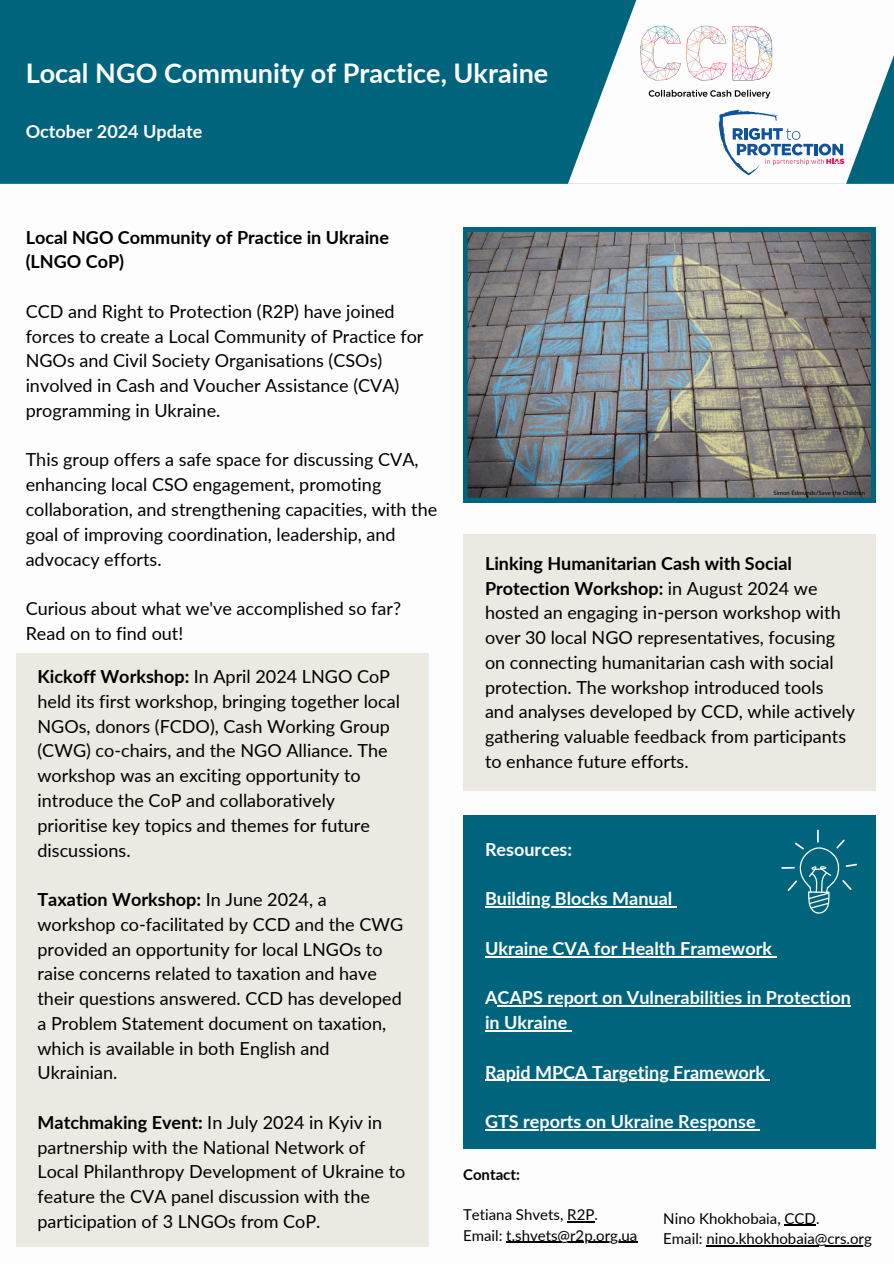
<style>
.page{position:relative;width:894px;height:1264px;background:#fff}
.page>*{position:absolute;margin:0;border:0;box-sizing:border-box;transform-origin:0 0}
.t1{font:700 27px "Lato";color:#fdfdfd}
.t2{font:18px/24.8px "Lato";color:#000}
.t3{font:700 18px "Lato";color:#fff}
.t4{font:700 18px/24.8px "Lato";color:#000}
.t5{font:700 18px "Lato";color:#fdfdfd}
.t6{font:15px/20.2px "Lato";color:#000}
.t7{font:700 15px "Lato";color:#000}
.t8{font:6px "Lato";color:#000}
.s1{font-weight:700}
</style>
<div class="page">
<div style="left:0;top:0;width:567px;height:184px;background:#00647d"></div>
<svg style="left:567px;top:0;width:326px;height:184px"></svg>
<img style="left:637px;top:21px;width:138px;height:81px">
<div style="left:17px;top:653px;width:412px;height:593px;background:#ece8e2"></div>
<svg style="left:718px;top:110px;width:126px;height:65px"></svg>
<img style="left:463px;top:227px;width:411px;height:275px">
<div style="left:463px;top:535px;width:412px;height:255px;background:#ece8e2"></div>
<div style="left:463px;top:815px;width:412px;height:333px;background:#00647d"></div>
<hr style="left:485px;top:906px;width:187px;height:1px;background:#fff">
<hr style="left:485px;top:956px;width:286px;height:1px;background:#fff">
<hr style="left:497px;top:1005px;width:353px;height:1px;background:#fff">
<hr style="left:485px;top:1030px;width:82px;height:1px;background:#fff">
<hr style="left:485px;top:1079px;width:280px;height:1px;background:#fff">
<hr style="left:485px;top:1129px;width:270px;height:1px;background:#fff">
<svg style="left:781px;top:829px;width:75px;height:84px"></svg>
<svg style="left:567px;top:1221px;width:27px;height:1px"></svg>
<hr style="left:506px;top:1241px;width:131px;height:1px;background:#000">
<hr style="left:784px;top:1224px;width:31px;height:1px;background:#000">
<hr style="left:706px;top:1244px;width:165px;height:2px;background:#000">
<h3 class="t1" style="left:26px;top:56px;width:524px">Local NGO Community of Practice, Ukraine</h3>
<h3 class="t5" style="left:26px;top:120px;width:178px">October 2024 Update</h3>
<h1 class="t4" style="left:26px;top:224px;width:365px">Local NGO Community of Practice in Ukraine (LNGO CoP)</h1>
<h2 class="t2" style="left:26px;top:298px;width:399px">CCD and Right to Protection (R2P) have joined forces to create a Local Community of Practice for NGOs and Civil Society Organisations (CSOs) involved in Cash and Voucher Assistance (CVA) programming in Ukraine.</h2>
<h2 class="t2" style="left:26px;top:447px;width:413px">This group offers a safe space for discussing CVA, enhancing local CSO engagement, promoting collaboration, and strengthening capacities, with the goal of improving coordination, leadership, and advocacy efforts.</h2>
<h3 class="t2" style="left:26px;top:595px;width:377px">Curious about what we've accomplished so far?<br>Read on to find out!</h3>
<p class="t2" style="left:37px;top:664px;width:364px"><span class="s1">Kickoff Workshop:</span> In April 2024 LNGO CoP held its first workshop, bringing together local NGOs, donors (FCDO), Cash Working Group (CWG) co-chairs, and the NGO Alliance. The workshop was an exciting opportunity to introduce the CoP and collaboratively prioritise key topics and themes for future discussions.</p>
<p class="t2" style="left:37px;top:886px;width:367px"><span class="s1">Taxation Workshop:</span> In June 2024, a workshop co-facilitated by CCD and the CWG provided an opportunity for local LNGOs to raise concerns related to taxation and have their questions answered. CCD has developed a Problem Statement document on taxation, which is available in both English and Ukrainian.</p>
<h3 class="t2" style="left:37px;top:1109px;width:369px"><span class="s1">Matchmaking Event:</span> In July 2024 in Kyiv in partnership with the National Network of Local Philanthropy Development of Ukraine to feature the CVA panel discussion with the participation of 3 LNGOs from CoP.</h3>
<p class="t8" style="left:773px;top:489px;width:93px">Simon Edmunds/Save the Children</p>
<h3 class="t2" style="left:485px;top:550px;width:371px"><span class="s1">Linking Humanitarian Cash with Social Protection Workshop:</span> in August 2024 we hosted an engaging in-person workshop with over 30 local NGO representatives, focusing on connecting humanitarian cash with social protection. The workshop introduced tools and analyses developed by CCD, while actively gathering valuable feedback from participants to enhance future efforts.</h3>
<h3 class="t3" style="left:485px;top:838px;width:89px">Resources:</h3>
<h3 class="t3" style="left:485px;top:887px;width:189px">Building Blocks Manual</h3>
<p class="t3" style="left:485px;top:937px;width:288px">Ukraine CVA for Health Framework</p>
<h2 class="t3" style="left:485px;top:986px;width:367px">ACAPS report on Vulnerabilities in Protection</h2>
<h2 class="t3" style="left:485px;top:1011px;width:84px">in Ukraine</h2>
<h2 class="t3" style="left:485px;top:1060px;width:281px">Rapid MPCA Targeting Framework</h2>
<h2 class="t3" style="left:485px;top:1110px;width:272px">GTS reports on Ukraine Response</h2>
<h2 class="t7" style="left:463px;top:1164px;width:58px">Contact:</h2>
<h2 class="t6" style="left:463px;top:1204px;width:176px">Tetiana Shvets, R2P.<br>Email: t.shvets@r2p.org.ua</h2>
<h5 class="t6" style="left:663px;top:1207px;width:210px">Nino Khokhobaia, CCD.<br>Email: nino.khokhobaia@crs.org</h5>
</div>
